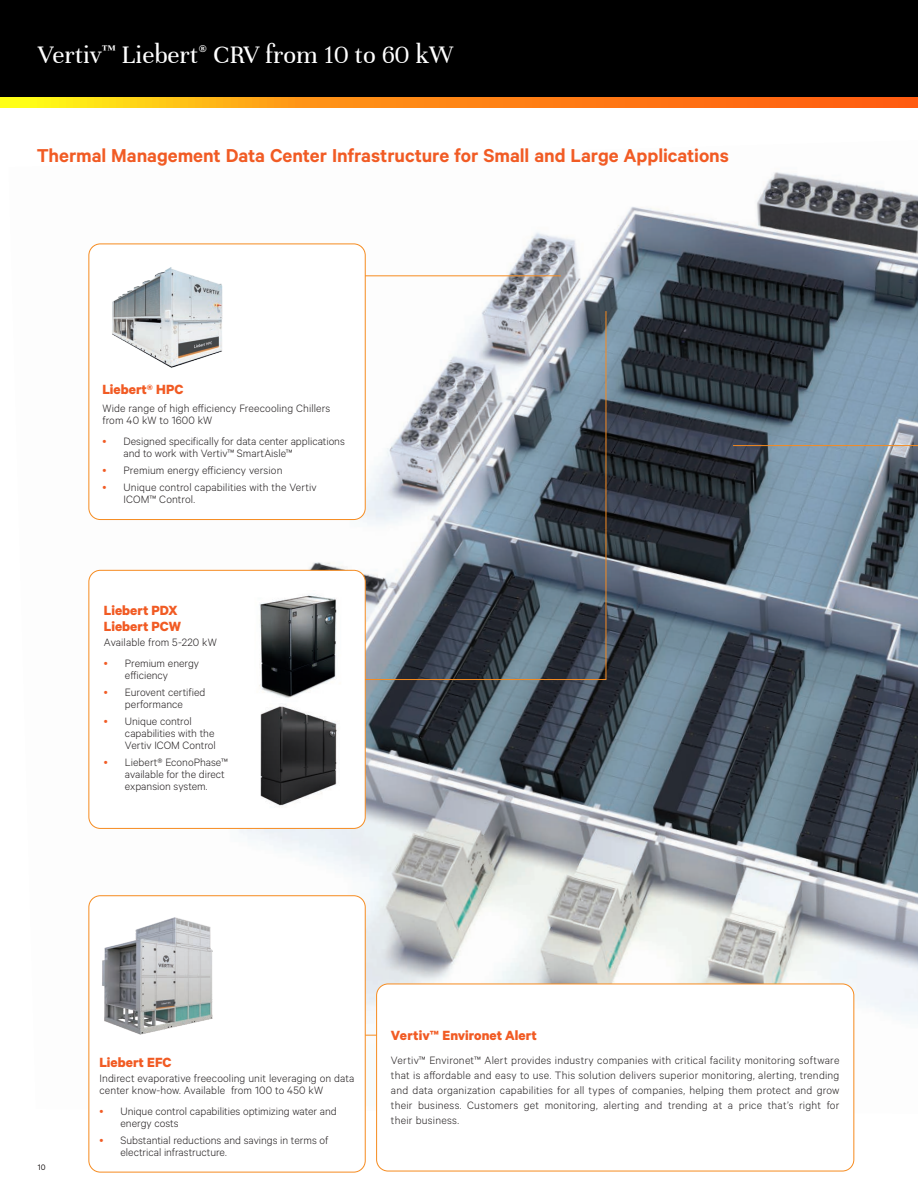
<style>
.page{position:relative;width:918px;height:1188px;background:#fff}
.page>*{position:absolute;margin:0;border:0;box-sizing:border-box;transform-origin:0 0}
.t1{font:27px "Unna";color:#fff}
.Vertiv_Orange_Main_H{font:600 21px "Calibre";color:#f15b24}
.t2{font:700 15px/16.5px "Calibre";letter-spacing:.005em;color:#f15b24}
.t3{font:300 12px/12px "Calibre";color:#231f20}
.t4{font:9px "Calibre";color:#231f20}
.s1{color:#f15b24}
</style>
<div class="page">
<div style="left:0;top:0;width:918px;height:108px;background:#000"></div>
<svg style="left:0;top:98px;width:918px;height:10px;background:#ff9314"></svg>
<img style="left:88px;top:172px;width:830px;height:942px">
<svg style="left:366px;top:991px;width:11px;height:45px"></svg>
<div style="left:89px;top:244px;width:276px;height:276px;background:#fff;border-radius:11px"></div>
<div style="left:88px;top:244px;width:278px;height:276px;border:1px solid #f68b1f;border-radius:11px"></div>
<div style="left:89px;top:896px;width:276px;height:276px;background:#fff;border-radius:11px"></div>
<div style="left:88px;top:895px;width:278px;height:277px;border:1px solid #f68b1f;border-radius:11px"></div>
<div style="left:89px;top:570px;width:276px;height:258px;background:#fff;border-radius:11px"></div>
<div style="left:88px;top:570px;width:278px;height:259px;border:1px solid #f68b1f;border-radius:11px"></div>
<img style="left:102px;top:917px;width:111px;height:118px">
<img style="left:260px;top:704px;width:77px;height:102px">
<img style="left:259px;top:595px;width:78px;height:103px">
<img style="left:112px;top:267px;width:111px;height:101px">
<div style="left:377px;top:984px;width:477px;height:187px;background:#fff;border-radius:11px"></div>
<div style="left:376px;top:984px;width:478px;height:187px;border:1px solid #f68b1f;border-radius:11px"></div>
<hr style="left:733px;top:445px;width:185px;height:1px;background:#f68b1f">
<svg style="left:364px;top:310px;width:243px;height:370px"></svg>
<hr style="left:365px;top:275px;width:196px;height:1px;background:#f68b1f">
<h1 class="t1" style="left:38px;top:39px;width:417px">Vertiv<sup>™</sup> Liebert<sup>®</sup> CRV from 10 to 60 kW</h1>
<p class="Vertiv_Orange_Main_H" style="left:37px;top:143px;width:694px">Thermal Management Data Center Infrastructure for Small and Large Applications</p>
<p class="t2" style="left:102px;top:380px;width:82px">Liebert® HPC</p>
<p class="t3" style="left:102px;top:402px;width:229px">Wide range of high efficiency Freecooling Chillers from 40 kW to 1600 kW</p>
<p class="t3" style="left:123px;top:435px;width:223px;text-indent:-21px"><span class="s1">•</span> Designed specifically for data center applications and to work with Vertiv™ SmartAisle™</p>
<p class="t3" style="left:102px;top:464px;width:182px"><span class="s1">•</span> Premium energy efficiency version</p>
<p class="t3" style="left:123px;top:481px;width:195px;text-indent:-21px"><span class="s1">•</span> Unique control capabilities with the Vertiv<br>ICOM™ Control.</p>
<p class="t2" style="left:104px;top:601px;width:79px">Liebert PDX<br>Liebert PCW</p>
<p class="t3" style="left:104px;top:636px;width:114px">Available from 5-220 kW</p>
<p class="t3" style="left:125px;top:657px;width:76px;text-indent:-21px"><span class="s1">•</span> Premium energy efficiency</p>
<p class="t3" style="left:104px;top:686px;width:103px;text-align:center"><span class="s1">•</span> Eurovent certified performance</p>
<p class="t3" style="left:125px;top:715px;width:92px;text-indent:-21px"><span class="s1">•</span> Unique control capabilities with the<br>Vertiv ICOM Control</p>
<p class="t3" style="left:125px;top:756px;width:104px;text-indent:-21px"><span class="s1">•</span> Liebert® EconoPhase™ available for the direct expansion system.</p>
<p class="t4" style="left:38px;top:1162px;width:9px">10</p>
<p class="t2" style="left:99px;top:1053px;width:74px">Liebert EFC</p>
<p class="t3" style="left:99px;top:1071px;width:256px">Indirect evaporative freecooling unit leveraging on data center know-how. Available from 100 to 450 kW</p>
<p class="t3" style="left:120px;top:1104px;width:218px;text-indent:-21px"><span class="s1">•</span> Unique control capabilities optimizing water and energy costs</p>
<p class="t3" style="left:120px;top:1133px;width:209px;text-indent:-21px"><span class="s1">•</span> Substantial reductions and savings in terms of electrical infrastructure.</p>
<p class="t2" style="left:391px;top:1027px;width:147px">Vertiv™ Environet Alert</p>
<p class="t3" style="left:391px;top:1053px;width:450px;line-height:15px;text-align:justify">Vertiv™ Environet™ Alert provides industry companies with critical facility monitoring software that is affordable and easy to use. This solution delivers superior monitoring, alerting, trending and data organization capabilities for all types of companies, helping them protect and grow their business. Customers get monitoring, alerting and trending at a price that’s right for their business.</p>
</div>
